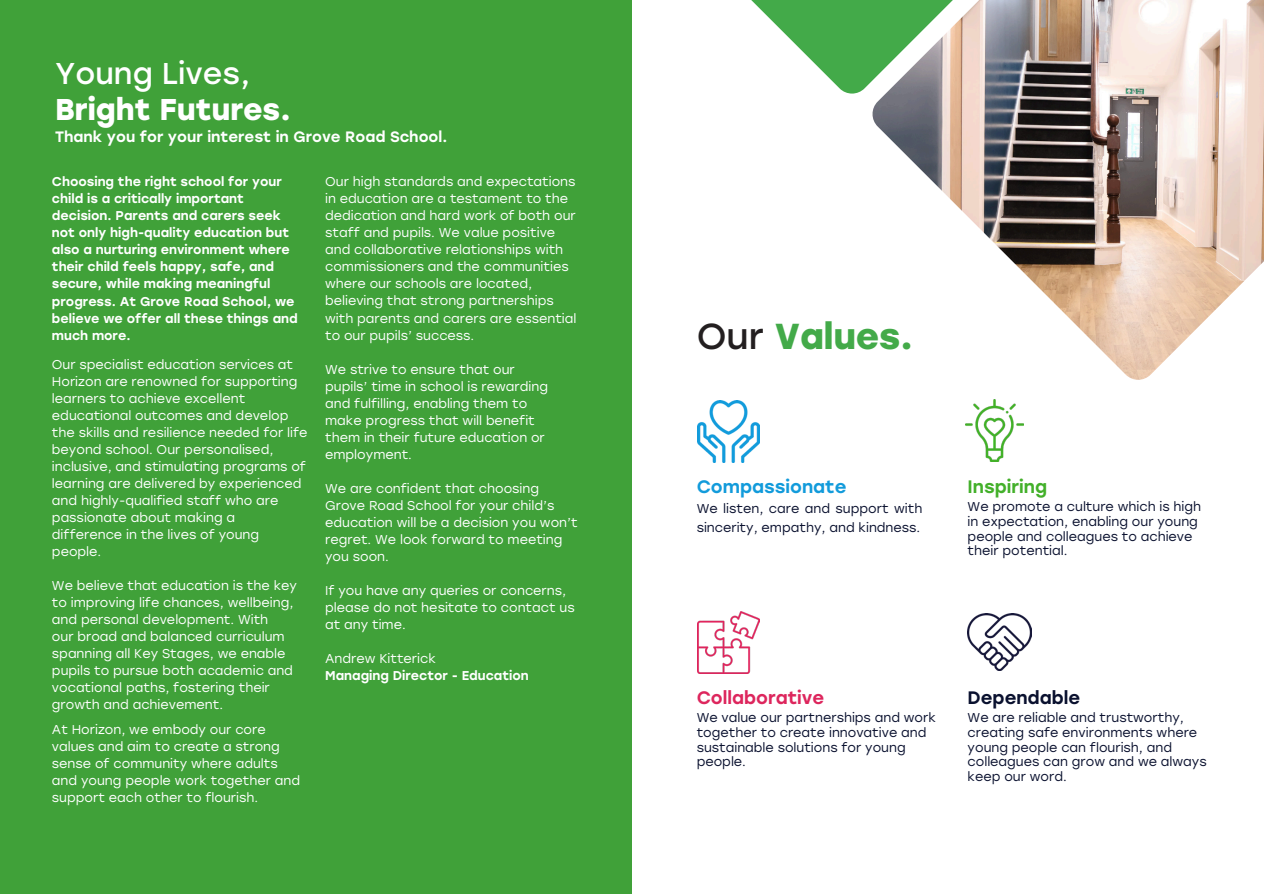
<style>
.page{position:relative;width:1264px;height:894px;background:#fff}
.page>*{position:absolute;margin:0;border:0;box-sizing:border-box;transform-origin:0 0}
.t1{font:700 36px "Stolzl";color:#43aa49}
.t2{font:700 30px "Stolzl";color:#fff}
.t3{font:30px "Stolzl";color:#fff}
.t4{font:500 18px "Stolzl";color:#dd265d}
.t5{font:500 18px "Stolzl";color:#129bdb}
.t6{font:500 18px "Stolzl";color:#0a112f}
.t7{font:500 18px "Stolzl";color:#43b02a}
.t8{font:500 15px "Stolzl";color:#fff}
.t9{font:12.75px/17px "Stolzl";color:#fff}
.t10{font:12.75px/14.7px "Stolzl";color:#0a112f}
.t11{font:500 12.75px/17px "Stolzl";color:#fff}
.s1{font-weight:400;color:#231f20}
</style>
<div class="page">
<div style="left:0;top:0;width:632px;height:893px;background:#40a139"></div>
<img style="left:872px;top:0;width:391px;height:379px">
<svg style="left:751px;top:0;width:217px;height:93px"></svg>
<img style="left:697px;top:400px;width:62px;height:62px">
<img style="left:967px;top:613px;width:64px;height:57px">
<img style="left:965px;top:399px;width:58px;height:62px">
<img style="left:697px;top:611px;width:62px;height:62px">
<h2 class="t3" style="left:55px;top:55px;width:196px">Young Lives,</h2>
<h2 class="t2" style="left:55px;top:91px;width:237px">Bright Futures.</h2>
<p class="t8" style="left:55px;top:128px;width:394px">Thank you for your interest in Grove Road School.</p>
<p class="t11" style="left:52px;top:173px;width:247px">Choosing the right school for your child is a critically important decision. Parents and carers seek not only high-quality education but also a nurturing environment where their child feels happy, safe, and secure, while making meaningful progress. At Grove Road School, we believe we offer all these things and much more.</p>
<p class="t9" style="left:52px;top:355px;width:257px">Our specialist education services at<br>Horizon are renowned for supporting learners to achieve excellent educational outcomes and develop the skills and resilience needed for life beyond school. Our personalised, inclusive, and stimulating programs of learning are delivered by experienced and highly-qualified staff who are passionate about making a difference in the lives of young people.</p>
<p class="t9" style="left:52px;top:576px;width:247px">We believe that education is the key to improving life chances, wellbeing, and personal development. With<br>our broad and balanced curriculum spanning all Key Stages, we enable pupils to pursue both academic and vocational paths, fostering their growth and achievement.</p>
<p class="t9" style="left:52px;top:720px;width:250px">At Horizon, we embody our core values and aim to create a strong sense of community where adults and young people work together and support each other to flourish.</p>
<p class="t9" style="left:325px;top:173px;width:253px">Our high standards and expectations in education are a testament to the dedication and hard work of both our staff and pupils. We value positive and collaborative relationships with commissioners and the communities where our schools are located, believing that strong partnerships with parents and carers are essential to our pupils’ success.</p>
<p class="t9" style="left:325px;top:360px;width:224px">We strive to ensure that our pupils’ time in school is rewarding and fulfilling, enabling them to make progress that will benefit them in their future education or employment.</p>
<p class="t9" style="left:325px;top:479px;width:254px">We are confident that choosing<br>Grove Road School for your child’s education will be a decision you won’t regret. We look forward to meeting you soon.</p>
<p class="t9" style="left:325px;top:581px;width:251px">If you have any queries or concerns, please do not hesitate to contact us at any time.</p>
<p class="t9" style="left:325px;top:649px;width:112px">Andrew Kitterick</p>
<p class="t11" style="left:325px;top:666px;width:205px">Managing Director - Education</p>
<h1 class="t1" style="left:696px;top:314px;width:218px"><span class="s1">Our</span> Values.</h1>
<h3 class="t5" style="left:696px;top:476px;width:151px">Compassionate</h3>
<p class="t10" style="left:696px;top:500px;width:227px;line-height:18px">We listen, care and support with sincerity, empathy, and kindness.</p>
<h3 class="t7" style="left:967px;top:476px;width:81px">Inspiring</h3>
<p class="t10" style="left:967px;top:499px;width:235px">We promote a culture which is high in expectation, enabling our young people and colleagues to achieve their potential.</p>
<h3 class="t4" style="left:696px;top:687px;width:129px">Collaborative</h3>
<p class="t10" style="left:696px;top:710px;width:241px">We value our partnerships and work together to create innovative and sustainable solutions for young people.</p>
<h3 class="t6" style="left:967px;top:687px;width:114px">Dependable</h3>
<p class="t10" style="left:967px;top:710px;width:241px">We are reliable and trustworthy, creating safe environments where young people can flourish, and colleagues can grow and we always keep our word.</p>
</div>
